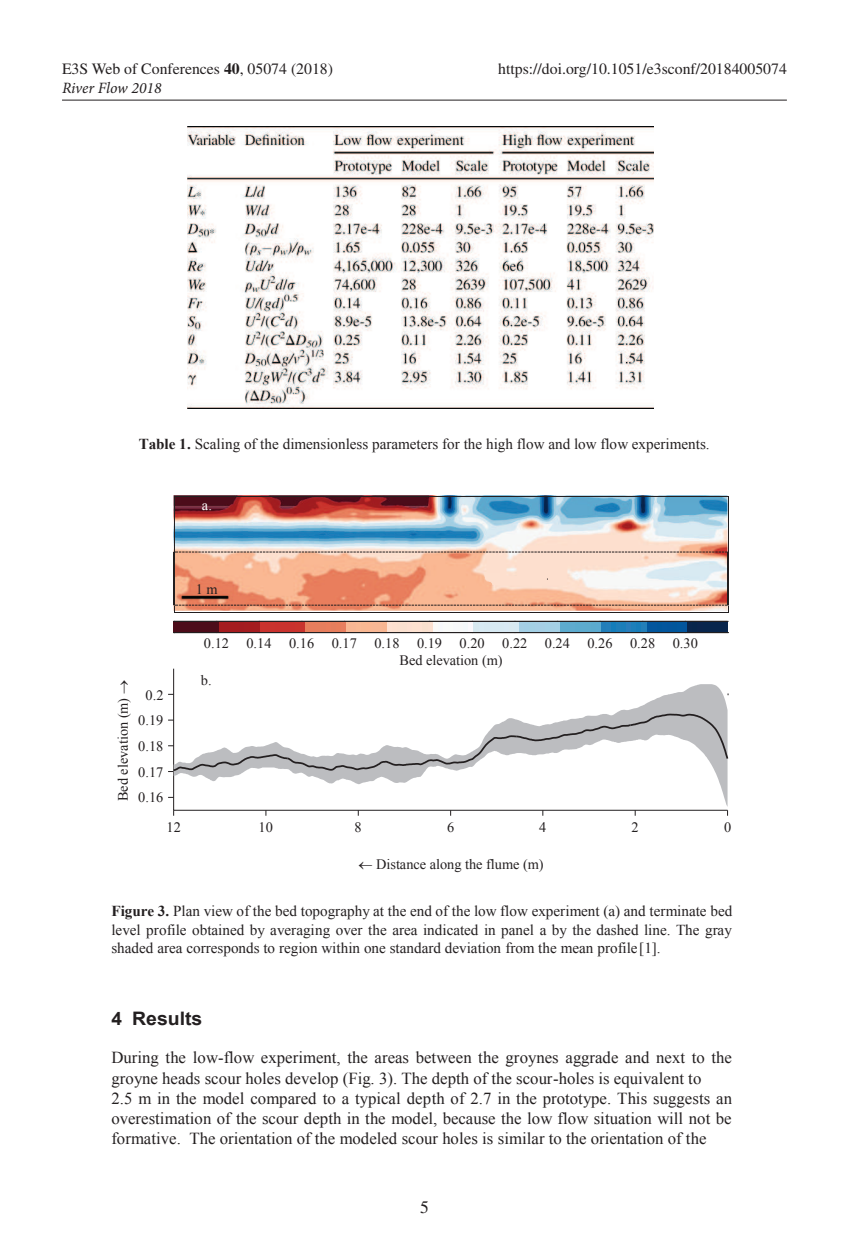
<style>
.page{position:relative;width:844px;height:1241px;background:#fff}
.page>*{position:absolute;margin:0;border:0;box-sizing:border-box;transform-origin:0 0}
.t1{font:700 18.55px "Arial";color:#231f20}
.t2{font:17.5px "Times";color:#231f20}
.t3{font:16.8px/20.1px "Times New Roman";color:#231f20}
.t4{font:15.75px "Times";color:#231f20}
.t5{font:italic 15.75px "Minion Pro";letter-spacing:-.005em;color:#231f20}
.t6{font:15.22px/18.4px "Times New Roman";color:#231f20;text-align:justify}
.t7{font:14.35px/25.6px "Times New Roman";letter-spacing:-.005em;color:#231f20;text-align:center}
.t8{font:14.35px "Times New Roman";color:#fff}
.s1{font-weight:700}
</style>
<div class="page">
<img style="left:173px;top:495px;width:554px;height:115px">
<img style="left:484px;top:573px;width:15px;height:12px">
<svg style="left:173px;top:668px;width:555px;height:142px"></svg>
<svg style="left:174px;top:684px;width:553px;height:122px"></svg>
<svg style="left:168px;top:712px;width:561px;height:60px"></svg>
<hr style="left:174px;top:496px;width:553px;height:1px;background:#231f20">
<hr style="left:174px;top:497px;width:1px;height:54px;background:#231f20">
<hr style="left:727px;top:497px;width:1px;height:54px;background:#231f20">
<svg style="left:174px;top:551px;width:555px;height:1px"></svg>
<hr style="left:174px;top:552px;width:1px;height:52px;background:#231f20">
<hr style="left:727px;top:552px;width:1px;height:52px;background:#231f20">
<svg style="left:174px;top:604px;width:555px;height:8px;background:#dfa68c"></svg>
<img style="left:187px;top:127px;width:466px;height:281px">
<img style="left:173px;top:621px;width:554px;height:11px">
<hr style="left:174px;top:632px;width:553px;height:1px;background:#231f20">
<hr style="left:174px;top:621px;width:553px;height:1px;background:#231f20">
<hr style="left:62px;top:100px;width:724px;height:1px;background:#231f20">
<p class="t4" style="left:62px;top:59px;width:272px">E3S Web of Conferences <span class="s1">40</span>, 05074 (2018)</p>
<p class="t4" style="left:498px;top:59px;width:290px">https://doi.org/10.1051/e3sconf/20184005074</p>
<p class="t5" style="left:62px;top:77px;width:101px">River Flow 2018</p>
<p class="t6" style="left:139px;top:434px;width:572px"><span class="s1">Table 1.</span> Scaling of the dimensionless parameters for the high flow and low flow experiments.</p>
<p class="t8" style="left:202px;top:496px;width:12px">a.</p>
<p class="t7" style="left:110px;top:801px;width:123px;rotate:-90deg">Bed elevation (m) □</p>
<p class="t7" style="left:138px;top:681px;width:27px">0.2<br>0.19<br>0.18<br>0.17<br>0.16</p>
<p class="t7" style="left:196px;top:576px;width:24px">1 m</p>
<p class="t7" style="left:204px;top:634px;width:495px;line-height:16.6px">0.12 0.14 0.16 0.17 0.18 0.19 0.20 0.22 0.24 0.26 0.28 0.30<br>Bed elevation (m)</p>
<p class="t7" style="left:201px;top:667px;width:12px">b.</p>
<p class="t7" style="left:166px;top:814px;width:16px">12</p>
<p class="t7" style="left:258px;top:814px;width:16px">10</p>
<p class="t7" style="left:354px;top:814px;width:9px">8</p>
<p class="t7" style="left:447px;top:814px;width:9px">6</p>
<p class="t7" style="left:539px;top:814px;width:9px">4</p>
<p class="t7" style="left:631px;top:814px;width:9px">2</p>
<p class="t7" style="left:723px;top:814px;width:9px">0</p>
<p class="t7" style="left:376px;top:850px;width:169px">Distance along the flume (m)</p>
<p class="t6" style="left:111px;top:901px;width:622px"><span class="s1">Figure 3.</span> Plan view of the bed topography at the end of the low flow experiment (a) and terminate bed level profile obtained by averaging over the area indicated in panel a by the dashed line. The gray shaded area corresponds to region within one standard deviation from the mean profile [1].</p>
<p class="t1" style="left:111px;top:1006px;width:92px">4 Results</p>
<p class="t3" style="left:111px;top:1047px;width:622px">During the low-flow experiment, the areas between the groynes aggrade and next to the groyne heads scour holes develop (Fig. 3). The depth of the scour-holes is equivalent to<br>2.5 m in the model compared to a typical depth of 2.7 in the prototype. This suggests an overestimation of the scour depth in the model, because the low flow situation will not be formative. The orientation of the modeled scour holes is similar to the orientation of the</p>
<p class="t2" style="left:420px;top:1196px;width:10px">5</p>
</div>
